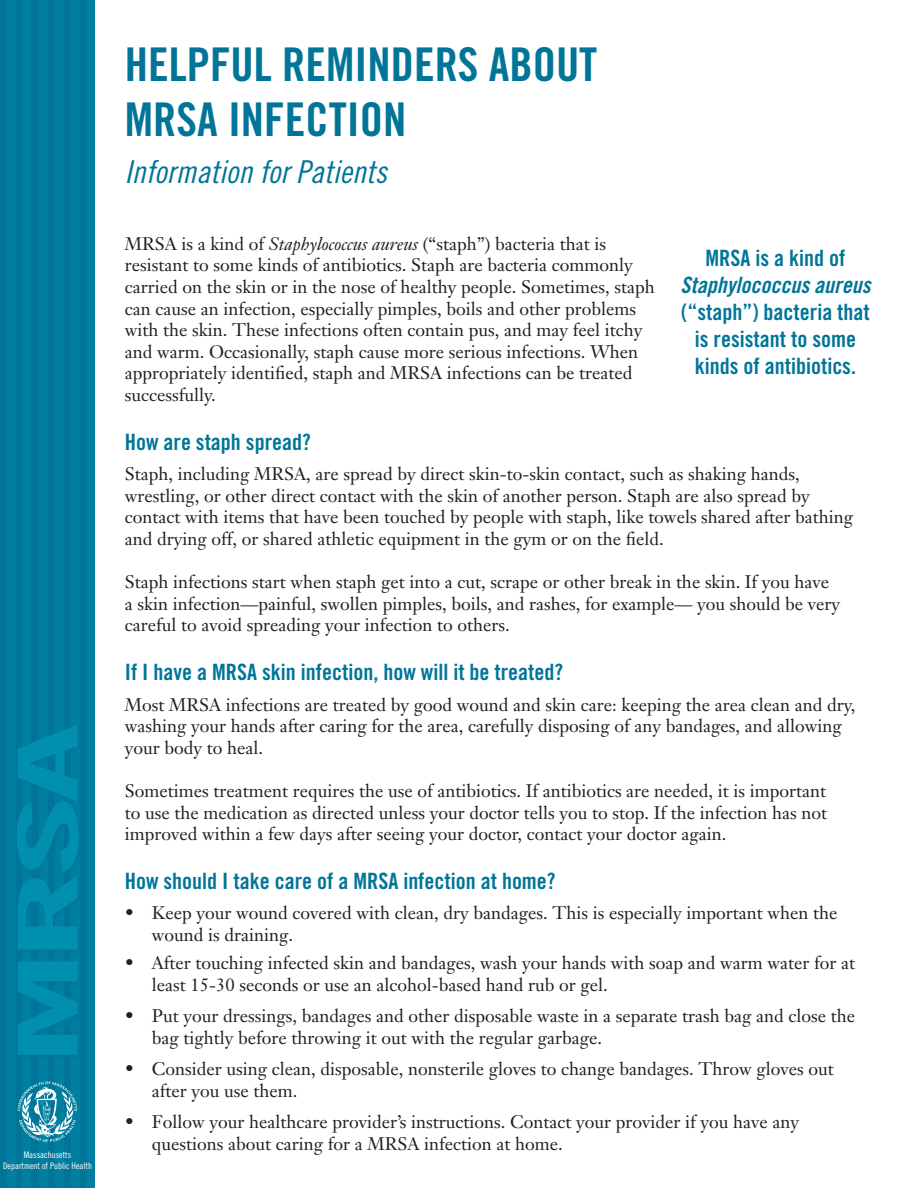
<style>
.page{position:relative;width:918px;height:1188px;background:#fff}
.page>*{position:absolute;margin:0;border:0;box-sizing:border-box;transform-origin:0 0}
.Level_1{font:83.55px "Trade Gothic Bold Cond Twenty";color:#018faf;scale:2.22 1}
.Level_1-2{font:46.5px/55.8px "Trade Gothic Bold Cond Twenty";color:#007598}
.Level_1-3{font:31.5px "Trade Gothic Cond Eighteen Obl";color:#007598}
.Level_1-4{font:22.5px "Trade Gothic Bold Cond Twenty";color:#007598}
.Level_1-5{font:22.5px "Trade Gothic Bold Cond Twenty Obl";color:#007598}
.text{font:18px/21.6px "Janson Text";color:#231f20}
.bullets{font:18px/21.6px "Janson Text";color:#231f20}
.Level_1-6{font:9px/10.8px "Trade Gothic Cond Eighteen";color:#fff;text-align:center}
.s1{font-style:italic}
</style>
<div class="page">
<div style="left:0;top:0;width:87px;height:1188px;background:#007598"></div>
<div style="left:71px;top:0;width:9px;height:1188px;background:#007fa0"></div>
<div style="left:87px;top:0;width:8px;height:1188px;background:#007fa0"></div>
<div style="left:8px;top:0;width:8px;height:1188px;background:#007fa0"></div>
<div style="left:23px;top:0;width:8px;height:1188px;background:#007fa0"></div>
<div style="left:39px;top:0;width:8px;height:1188px;background:#007fa0"></div>
<div style="left:55px;top:0;width:8px;height:1188px;background:#007fa0"></div>
<div style="left:16px;top:724px;width:68px;height:336px;background:#007598"></div>
<svg style="left:18px;top:1082px;width:59px;height:60px"></svg>
<p class="Level_1" style="left:-3px;top:1065px;width:150px;rotate:-90deg">MRSA</p>
<p class="Level_1-6" style="left:3px;top:1150px;width:90px">Massachusetts<br>Department of Public Health</p>
<p class="Level_1-2" style="left:125px;top:36px;width:474px">helpful reminders about mrsa infection</p>
<p class="Level_1-3" style="left:125px;top:153px;width:264px">Information for Patients</p>
<p class="text" style="left:125px;top:233px;width:531px">MRSA is a kind of <span class="s1">Staphylococcus aureus</span> (“staph”) bacteria that is resistant to some kinds of antibiotics. Staph are bacteria commonly carried on the skin or in the nose of healthy people. Sometimes, staph can cause an infection, especially pimples, boils and other problems with the skin. These infections often contain pus, and may feel itchy and warm. Occasionally, staph cause more serious infections. When appropriately identified, staph and MRSA infections can be treated successfully.</p>
<p class="Level_1-4" style="left:125px;top:428px;width:188px">How are staph spread?</p>
<p class="text" style="left:125px;top:463px;width:730px">Staph, including MRSA, are spread by direct skin-to-skin contact, such as shaking hands, wrestling, or other direct contact with the skin of another person. Staph are also spread by contact with items that have been touched by people with staph, like towels shared after bathing and drying off, or shared athletic equipment in the gym or on the field.</p>
<p class="text" style="left:125px;top:571px;width:717px">Staph infections start when staph get into a cut, scrape or other break in the skin. If you have a skin infection—painful, swollen pimples, boils, and rashes, for example— you should be very careful to avoid spreading your infection to others.</p>
<p class="Level_1-4" style="left:125px;top:658px;width:100px">If I have a MRSA</p>
<p class="Level_1-4" style="left:262px;top:658px;width:303px">skin infection, how will it be treated?</p>
<p class="text" style="left:125px;top:693px;width:732px">Most MRSA infections are treated by good wound and skin care: keeping the area clean and dry, washing your hands after caring for the area, carefully disposing of any bandages, and allowing your body to heal.</p>
<p class="text" style="left:125px;top:780px;width:704px;text-align:justify">Sometimes treatment requires the use of antibiotics. If antibiotics are needed, it is important to use the medication as directed unless your doctor tells you to stop. If the infection has not improved within a few days after seeing your doctor, contact your doctor again.</p>
<p class="Level_1-4" style="left:125px;top:867px;width:241px">How should I take care of a MRSA</p>
<p class="Level_1-4" style="left:403px;top:867px;width:154px">infection at home?</p>
<p class="bullets" style="left:152px;top:902px;width:687px;text-indent:-27px">• Keep your wound covered with clean, dry bandages. This is especially important when the wound is draining.</p>
<p class="bullets" style="left:152px;top:952px;width:705px;text-indent:-27px">• After touching infected skin and bandages, wash your hands with soap and warm water for at least 15-30 seconds or use an alcohol-based hand rub or gel.</p>
<p class="bullets" style="left:152px;top:1005px;width:705px;text-indent:-27px">• Put your dressings, bandages and other disposable waste in a separate trash bag and close the bag tightly before throwing it out with the regular garbage.</p>
<p class="bullets" style="left:152px;top:1058px;width:683px;text-indent:-27px">• Consider using clean, disposable, nonsterile gloves to change bandages. Throw gloves out after you use them.</p>
<p class="bullets" style="left:152px;top:1111px;width:649px;text-indent:-27px">• Follow your healthcare provider’s instructions. Contact your provider if you have any questions about caring for a MRSA infection at home.</p>
<p class="Level_1-4" style="left:706px;top:245px;width:12px">MRSA</p>
<p class="Level_1-4" style="left:756px;top:245px;width:91px">is a kind of</p>
<p class="Level_1-5" style="left:681px;top:272px;width:191px">Staphylococcus aureus</p>
<p class="Level_1-4" style="left:681px;top:299px;width:190px">(“staph”) bacteria that</p>
<p class="Level_1-4" style="left:695px;top:326px;width:163px">is resistant to some</p>
<p class="Level_1-4" style="left:695px;top:353px;width:163px">kinds of antibiotics.</p>
</div>
